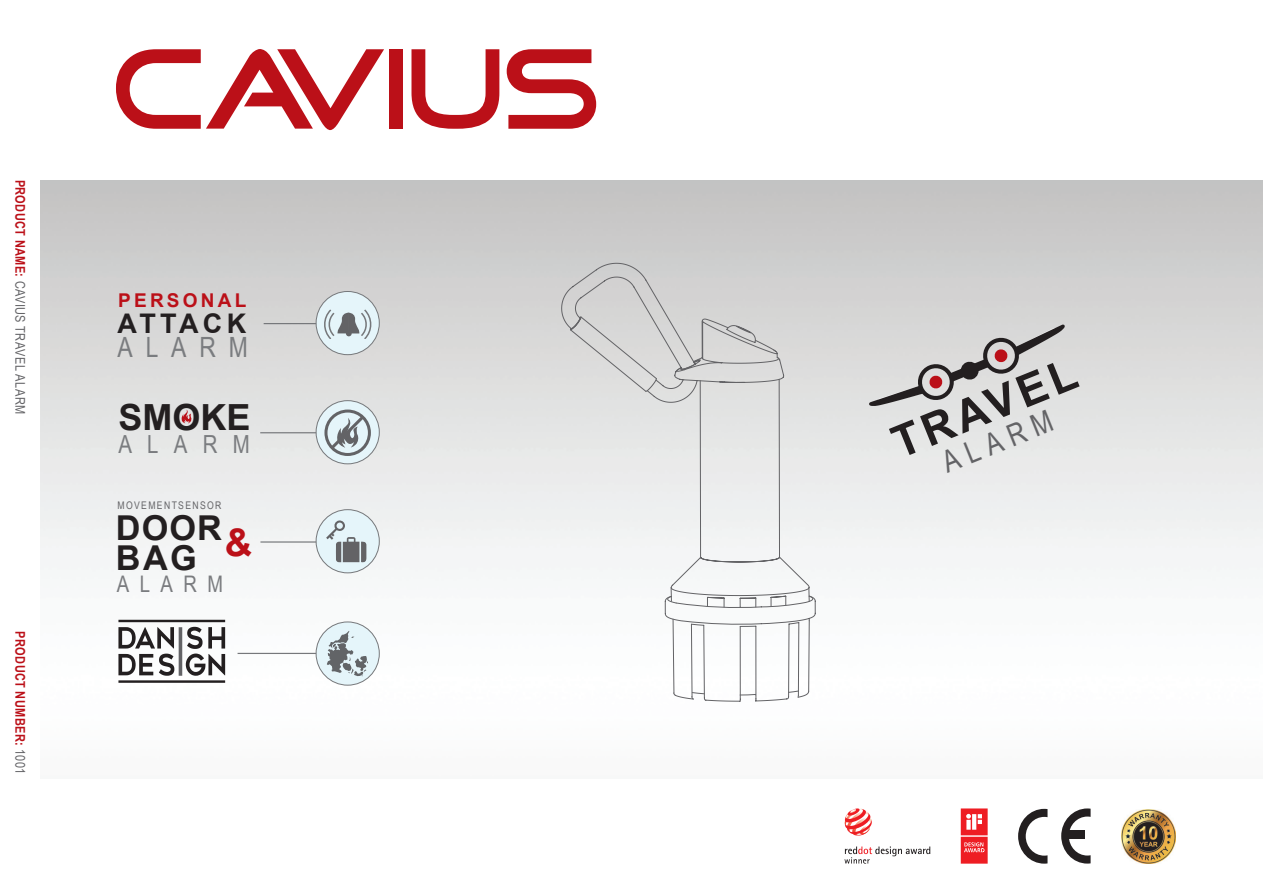
<style>
.page{position:relative;width:1263px;height:893px;background:#fff}
.page>*{position:absolute;margin:0;border:0;box-sizing:border-box;transform-origin:0 0}
.t1{font:700 44.55px "Arial";color:#231f20}
.t2{font:700 36px "Arial";color:#231f20}
.t3{font:700 34.35px/29.4px "Arial";letter-spacing:.03em;color:#231f20}
.t4{font:30.45px "Arial Narrow";color:#636366}
.t5{font:27.9px "Arial Narrow";letter-spacing:.46em;color:#7a7c7f}
.t6{font:700 27px "Arial";letter-spacing:.16em;color:#231f20}
.t7{font:24.9px "Arial Narrow";letter-spacing:.61em;color:#7a7c7f}
.t8{font:22.8px "Arial Narrow";letter-spacing:.46em;color:#7a7c7f}
.t9{font:700 19.05px "Arial";letter-spacing:.17em;color:#bb1018}
.t10{font:13.35px "Arial Narrow";letter-spacing:.035em;color:#636366}
.t11{font:700 13.35px "Arial Narrow";letter-spacing:.03em;color:#bb1018}
.t12{font:10.5px "Arial Narrow";letter-spacing:.13em;color:#636366}
.s1{font-weight:700;color:#bb1018}
.s2{font-weight:400;color:#636366}
</style>
<div class="page">
<svg style="left:116px;top:49px;width:268px;height:81px"></svg>
<div style="left:389px;top:49px;width:13px;height:80px;background:#bb1018"></div>
<svg style="left:411px;top:49px;width:88px;height:80px"></svg>
<svg style="left:507px;top:49px;width:89px;height:80px"></svg>
<svg style="left:844px;top:846px;width:86px;height:18px"></svg>
<svg style="left:845px;top:808px;width:27px;height:27px"></svg>
<svg style="left:961px;top:808px;width:27px;height:56px;background:#f14c51"></svg>
<hr style="left:260px;top:541px;width:64px;height:2px;background:#76787b">
<hr style="left:264px;top:323px;width:54px;height:1px;background:#76787b">
<hr style="left:260px;top:432px;width:58px;height:1px;background:#76787b">
<div style="left:316px;top:401px;width:63px;height:63px;background:#e5f5fa;border-radius:50%"></div>
<div style="left:316px;top:400px;width:64px;height:64px;border:1px solid #76787b;border-radius:50%"></div>
<div style="left:316px;top:510px;width:63px;height:63px;background:#e5f5fa;border-radius:50%"></div>
<div style="left:316px;top:509px;width:64px;height:64px;border:1px solid #76787b;border-radius:50%"></div>
<hr style="left:238px;top:653px;width:79px;height:1px;background:#76787b">
<hr style="left:118px;top:680px;width:107px;height:3px;background:#231f20">
<hr style="left:118px;top:620px;width:107px;height:2px;background:#231f20">
<svg style="left:118px;top:627px;width:107px;height:49px"></svg>
<div style="left:316px;top:622px;width:63px;height:63px;background:#e5f5fa;border-radius:50%"></div>
<div style="left:316px;top:621px;width:64px;height:65px;border:1px solid #76787b;border-radius:50%"></div>
<svg style="left:327px;top:631px;width:41px;height:45px"></svg>
<svg style="left:181px;top:410px;width:11px;height:13px"></svg>
<svg style="left:326px;top:520px;width:40px;height:43px"></svg>
<div style="left:324px;top:410px;width:47px;height:46px;border:3px solid #636366;border-radius:50%"></div>
<svg style="left:328px;top:413px;width:39px;height:39px"></svg>
<div style="left:316px;top:291px;width:63px;height:64px;background:#e5f5fa;border-radius:50%"></div>
<div style="left:316px;top:291px;width:64px;height:64px;border:1px solid #76787b;border-radius:50%"></div>
<svg style="left:1061px;top:808px;width:29px;height:56px"></svg>
<svg style="left:1018px;top:809px;width:29px;height:55px"></svg>
<div style="left:1068px;top:831px;width:16px;height:8px;background:#231f20"></div>
<svg style="left:324px;top:309px;width:48px;height:30px"></svg>
<svg style="left:869px;top:325px;width:196px;height:81px;background:#c5c2c1"></svg>
<img style="left:1121px;top:809px;width:54px;height:54px">
<svg style="left:561px;top:263px;width:255px;height:384px"></svg>
<svg style="left:570px;top:269px;width:243px;height:429px"></svg>
<p class="t10" style="left:30px;top:180px;width:236px;rotate:90deg"><span class="s1">PRODUCT NAME:</span> CAVIUS TRAVEL ALARM</p>
<p class="t11" style="left:30px;top:631px;width:144px;rotate:90deg">PRODUCT NUMBER: <span class="s2">1001</span></p>
<h3 class="t9" style="left:118px;top:288px;width:130px">PERSONAL</h3>
<h3 class="t5" style="left:118px;top:327px;width:132px">ALARM</h3>
<h3 class="t6" style="left:118px;top:306px;width:130px">ATTACK</h3>
<h2 class="t2" style="left:118px;top:393px;width:134px">SMOKE</h2>
<h3 class="t7" style="left:118px;top:426px;width:133px">ALARM</h3>
<p class="t12" style="left:118px;top:497px;width:105px">MOVEMENTSENSOR</p>
<h3 class="t3" style="left:116px;top:514px;width:138px">DOOR<br>BAG <sup>&amp;</sup></h3>
<h3 class="t8" style="left:117px;top:567px;width:108px">ALARM</h3>
<h1 class="t1" style="left:883px;top:417px;width:197px;rotate:-22deg">TRAVEL</h1>
<h3 class="t4" style="left:935px;top:442px;width:118px;rotate:-22deg">ALARM</h3>
</div>
